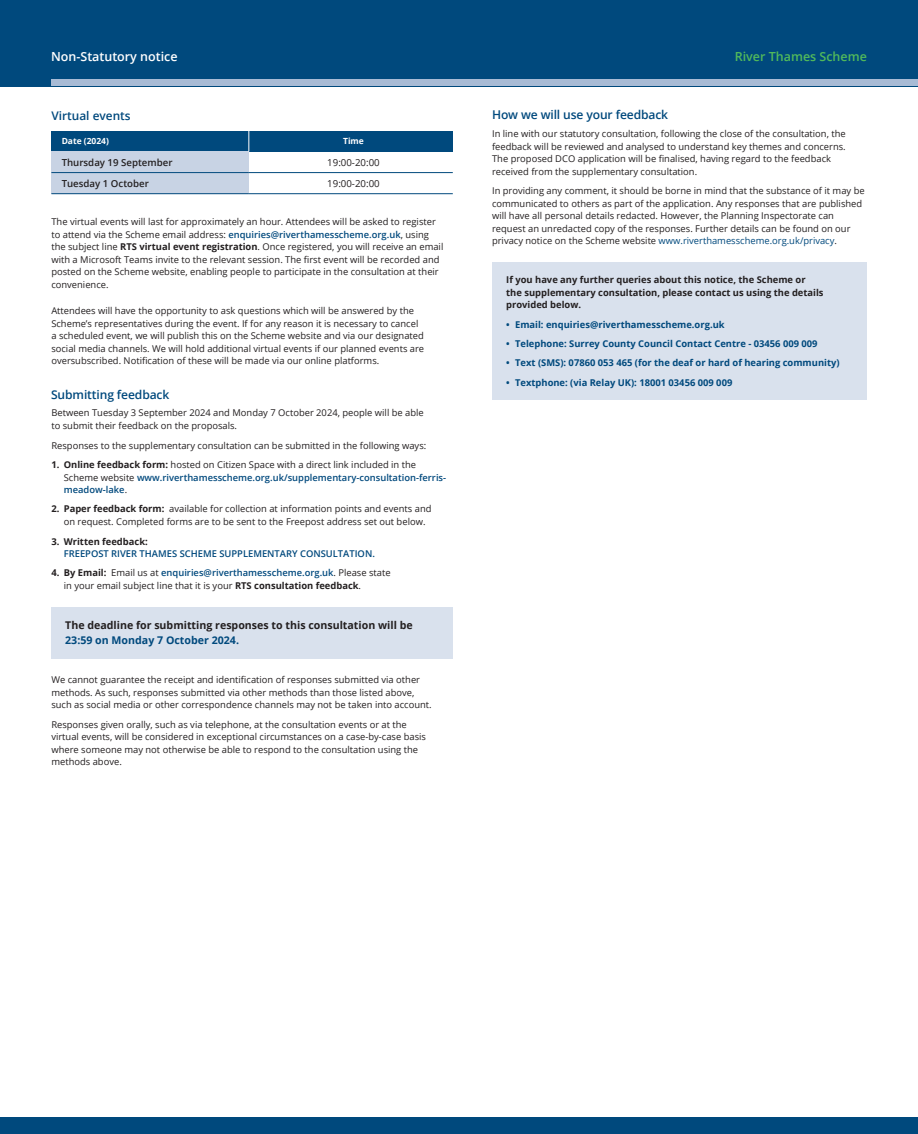
<style>
.page{position:relative;width:918px;height:1134px;background:#fff}
.page>*{position:absolute;margin:0;border:0;box-sizing:border-box;transform-origin:0 0}
.t1{font:600 12.5px "Open Sans";color:#fff}
.t2{font:600 12.5px "Open Sans";color:#51ba5b}
.t3{font:600 12.12px "Open Sans";letter-spacing:-.01em;color:#00497d}
.t4{font:600 11.88px "Open Sans";color:#00497d}
.t5{font:700 10.62px "Open Sans";color:#231f20}
.t6{font:700 10.62px "Open Sans";color:#00497d}
.t7{font:600 9.62px "Open Sans";color:#231f20}
.t8{font:9.62px "Open Sans";color:#231f20}
.LBody2{font:9.38px/12.5px "Open Sans";color:#231f20}
.t9{font:600 9.38px/12.5px "Open Sans";color:#00497d}
.t10{font:700 9.38px "Open Sans";color:#00497d}
.LBody3{font:700 9.38px "Open Sans";color:#231f20}
.Lb2{font:700 9.38px "Open Sans";color:#231f20}
.Lb3{font:700 9.38px "Open Sans";color:#231f20}
.t11{font:700 8.5px "Open Sans";color:#fff}
.s1{font-weight:600;color:#00497d}
.s2{font-weight:700}
.s3{font-weight:700;color:#231f20}
.s4{font-weight:400;color:#231f20}
.s5{color:#00497d}
</style>
<div class="page">
<div style="left:492px;top:262px;width:375px;height:138px;background:#d9e1ed"></div>
<div style="left:0;top:0;width:918px;height:86px;background:#00497d"></div>
<div style="left:51px;top:80px;width:867px;height:6px;background:#a8bbd5"></div>
<div style="left:51px;top:131px;width:198px;height:20px;background:#00497d"></div>
<div style="left:249px;top:131px;width:204px;height:20px;background:#00497d"></div>
<div style="left:51px;top:151px;width:198px;height:22px;background:#c8d3e4"></div>
<div style="left:51px;top:173px;width:198px;height:21px;background:#c8d3e4"></div>
<hr style="left:51px;top:172px;width:198px;height:1px;background:#00497d">
<hr style="left:249px;top:172px;width:204px;height:1px;background:#00497d">
<hr style="left:51px;top:193px;width:198px;height:1px;background:#00497d">
<hr style="left:249px;top:193px;width:204px;height:1px;background:#00497d">
<svg style="left:249px;top:131px;width:1px;height:20px"></svg>
<div style="left:0;top:1117px;width:918px;height:17px;background:#00497d"></div>
<div style="left:51px;top:607px;width:401px;height:52px;background:#d9e1ed"></div>
<p class="t1" style="left:51px;top:48px;width:128px">Non-Statutory notice</p>
<p class="t2" style="left:735px;top:48px;width:134px">River Thames Scheme</p>
<h1 class="t4" style="left:51px;top:108px;width:81px">Virtual events</h1>
<p class="t11" style="left:62px;top:135px;width:49px">Date (2024)</p>
<p class="t11" style="left:343px;top:135px;width:22px">Time</p>
<p class="t7" style="left:62px;top:156px;width:112px">Thursday 19 September</p>
<p class="t8" style="left:327px;top:156px;width:54px">19:00-20:00</p>
<p class="t7" style="left:62px;top:177px;width:89px">Tuesday 1 October</p>
<p class="t8" style="left:327px;top:177px;width:54px">19:00-20:00</p>
<p class="LBody2" style="left:51px;top:215px;width:393px">The virtual events will last for approximately an hour. Attendees will be asked to register to attend via the Scheme email address: <span class="s1">enquiries@riverthamesscheme.org.uk</span>, using the subject line <span class="s2">RTS virtual event registration</span>. Once registered, you will receive an email with a Microsoft Teams invite to the relevant session. The first event will be recorded and posted on the Scheme website, enabling people to participate in the consultation at their convenience.</p>
<p class="LBody2" style="left:51px;top:304px;width:374px">Attendees will have the opportunity to ask questions which will be answered by the Scheme’s representatives during the event. If for any reason it is necessary to cancel a scheduled event, we will publish this on the Scheme website and via our designated social media channels. We will hold additional virtual events if our planned events are oversubscribed. Notification of these will be made via our online platforms.</p>
<h1 class="t3" style="left:51px;top:386px;width:120px">Submitting feedback</h1>
<p class="LBody2" style="left:51px;top:406px;width:374px">Between Tuesday 3 September 2024 and Monday 7 October 2024, people will be able to submit their feedback on the proposals.</p>
<p class="LBody2" style="left:51px;top:439px;width:376px">Responses to the supplementary consultation can be submitted in the following ways:</p>
<p class="t9" style="left:64px;top:458px;width:384px;text-indent:-12px"><span class="s3">1. Online feedback form:</span> <span class="s4">hosted on Citizen Space with a direct link included in the<br>Scheme website</span> www.riverthamesscheme.org.uk/supplementary-consultation-ferris&shy;meadow-lake<span class="s4">.</span></p>
<p class="Lb2" style="left:51px;top:502px;width:10px">2.</p>
<p class="LBody2" style="left:64px;top:503px;width:369px"><span class="s2">Paper feedback form:</span> available for collection at information points and events and on request. Completed forms are to be sent to the Freepost address set out below.</p>
<p class="Lb3" style="left:51px;top:534px;width:10px">3.</p>
<p class="LBody3" style="left:64px;top:534px;width:85px">Written feedback:</p>
<p class="t9" style="left:64px;top:547px;width:313px">FREEPOST RIVER THAMES SCHEME SUPPLEMENTARY CONSULTATION.</p>
<p class="LBody2" style="left:64px;top:566px;width:328px;text-indent:-12px"><span class="s2">4. By Email:</span> Email us at <span class="s1">enquiries@riverthamesscheme.org.uk</span>. Please state in your email subject line that it is your <span class="s2">RTS consultation feedback</span>.</p>
<p class="t5" style="left:65px;top:618px;width:349px">The deadline for submitting responses to this consultation will be</p>
<p class="t6" style="left:65px;top:633px;width:175px">23:59 on Monday 7 October 2024.</p>
<p class="LBody2" style="left:51px;top:673px;width:382px">We cannot guarantee the receipt and identification of responses submitted via other methods. As such, responses submitted via other methods than those listed above, such as social media or other correspondence channels may not be taken into account.</p>
<p class="LBody2" style="left:51px;top:718px;width:376px">Responses given orally, such as via telephone, at the consultation events or at the virtual events, will be considered in exceptional circumstances on a case-by-case basis</p>
<p class="LBody2" style="left:51px;top:743px;width:368px">where someone may not otherwise be able to respond to the consultation using the</p>
<p class="LBody2" style="left:51px;top:755px;width:72px">methods above.</p>
<p class="t3" style="left:492px;top:107px;width:178px">How we will use your feedback</p>
<p class="LBody2" style="left:492px;top:127px;width:355px">In line with our statutory consultation, following the close of the consultation, the feedback will be reviewed and analysed to understand key themes and concerns.<br>The proposed DCO application will be finalised, having regard to the feedback received from the supplementary consultation.</p>
<p class="LBody2" style="left:492px;top:184px;width:374px">In providing any comment, it should be borne in mind that the substance of it may be communicated to others as part of the application. Any responses that are published will have all personal details redacted. However, the Planning Inspectorate can request an unredacted copy of the responses. Further details can be found on our privacy notice on the Scheme website <span class="s5">www.riverthamesscheme.org.uk/privacy</span>.</p>
<p class="LBody3" style="left:506px;top:273px;width:301px">If you have any further queries about this notice, the Scheme or</p>
<p class="LBody3" style="left:506px;top:286px;width:319px">the supplementary consultation, please contact us using the details</p>
<p class="LBody3" style="left:506px;top:298px;width:76px">provided below.</p>
<p class="t10" style="left:506px;top:318px;width:220px">• Email: enquiries@riverthamesscheme.org.uk</p>
<p class="t10" style="left:506px;top:337px;width:313px">• Telephone: Surrey County Council Contact Centre - 03456 009 009</p>
<p class="t10" style="left:506px;top:356px;width:335px">• Text (SMS): 07860 053 465 (for the deaf or hard of hearing community)</p>
<p class="t10" style="left:506px;top:376px;width:228px">• Textphone: (via Relay UK): 18001 03456 009 009</p>
</div>
